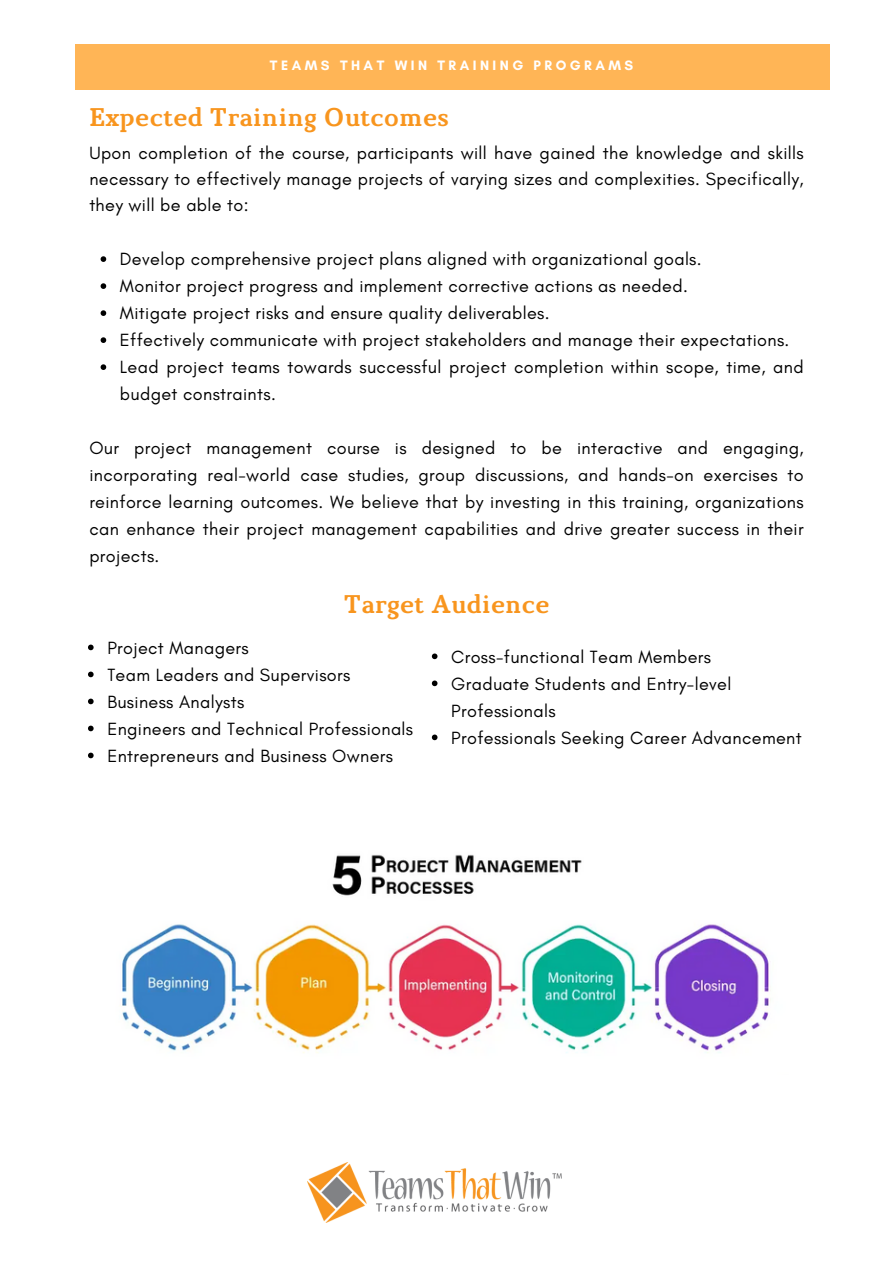
<style>
.page{position:relative;width:893px;height:1264px;background:#fff}
.page>*{position:absolute;margin:0;border:0;box-sizing:border-box;transform-origin:0 0}
.t1{font:700 25.5px "Marta";letter-spacing:.02em;color:#f8951e}
.t2{font:18px/27px "Glacial Indifference";letter-spacing:.02em;color:#000;text-align:justify}
.t3{font:700 13.95px "Glacial Indifference";letter-spacing:.25em;color:#fff}
</style>
<div class="page">
<img style="left:307px;top:1162px;width:255px;height:60px">
<div style="left:76px;top:44px;width:754px;height:45px;background:#ffb556"></div>
<img style="left:122px;top:854px;width:649px;height:199px">
<svg style="left:101px;top:256px;width:5px;height:6px"></svg>
<svg style="left:101px;top:283px;width:5px;height:6px"></svg>
<svg style="left:101px;top:310px;width:5px;height:6px"></svg>
<svg style="left:101px;top:337px;width:5px;height:6px"></svg>
<svg style="left:101px;top:364px;width:5px;height:6px"></svg>
<svg style="left:88px;top:644px;width:6px;height:6px"></svg>
<svg style="left:88px;top:671px;width:6px;height:6px"></svg>
<svg style="left:88px;top:698px;width:6px;height:6px"></svg>
<svg style="left:88px;top:725px;width:6px;height:6px"></svg>
<svg style="left:88px;top:752px;width:6px;height:6px"></svg>
<svg style="left:432px;top:653px;width:5px;height:6px"></svg>
<svg style="left:432px;top:680px;width:5px;height:6px"></svg>
<svg style="left:432px;top:734px;width:5px;height:6px"></svg>
<p class="t3" style="left:270px;top:57px;width:365px">TEAMS THAT WIN TRAINING PROGRAMS</p>
<p class="t1" style="left:89px;top:106px;width:361px">Expected Training Outcomes</p>
<h2 class="t2" style="left:89px;top:140px;width:715px;line-height:25.8px">Upon completion of the course, participants will have gained the knowledge and skills necessary to effectively manage projects of varying sizes and complexities. Specifically, they will be able to:</h2>
<p class="t2" style="left:120px;top:245px;width:583px">Develop comprehensive project plans aligned with organizational goals.</p>
<p class="t2" style="left:120px;top:272px;width:569px">Monitor project progress and implement corrective actions as needed.</p>
<p class="t2" style="left:120px;top:299px;width:431px">Mitigate project risks and ensure quality deliverables.</p>
<p class="t2" style="left:120px;top:326px;width:671px">Effectively communicate with project stakeholders and manage their expectations.</p>
<h2 class="t2" style="left:120px;top:353px;width:685px">Lead project teams towards successful project completion within scope, time, and budget constraints.</h2>
<h1 class="t2" style="left:89px;top:434px;width:715px">Our project management course is designed to be interactive and engaging, incorporating real-world case studies, group discussions, and hands-on exercises to reinforce learning outcomes. We believe that by investing in this training, organizations can enhance their project management capabilities and drive greater success in their projects.</h1>
<p class="t1" style="left:344px;top:593px;width:207px">Target Audience</p>
<p class="t2" style="left:107px;top:633px;width:143px">Project Managers</p>
<p class="t2" style="left:107px;top:660px;width:244px">Team Leaders and Supervisors</p>
<p class="t2" style="left:107px;top:687px;width:138px">Business Analysts</p>
<p class="t2" style="left:107px;top:714px;width:307px">Engineers and Technical Professionals</p>
<p class="t2" style="left:107px;top:741px;width:287px">Entrepreneurs and Business Owners</p>
<p class="t2" style="left:451px;top:642px;width:261px">Cross-functional Team Members</p>
<p class="t2" style="left:451px;top:669px;width:281px">Graduate Students and Entry-level<br>Professionals</p>
<p class="t2" style="left:451px;top:723px;width:352px">Professionals Seeking Career Advancement</p>
</div>
